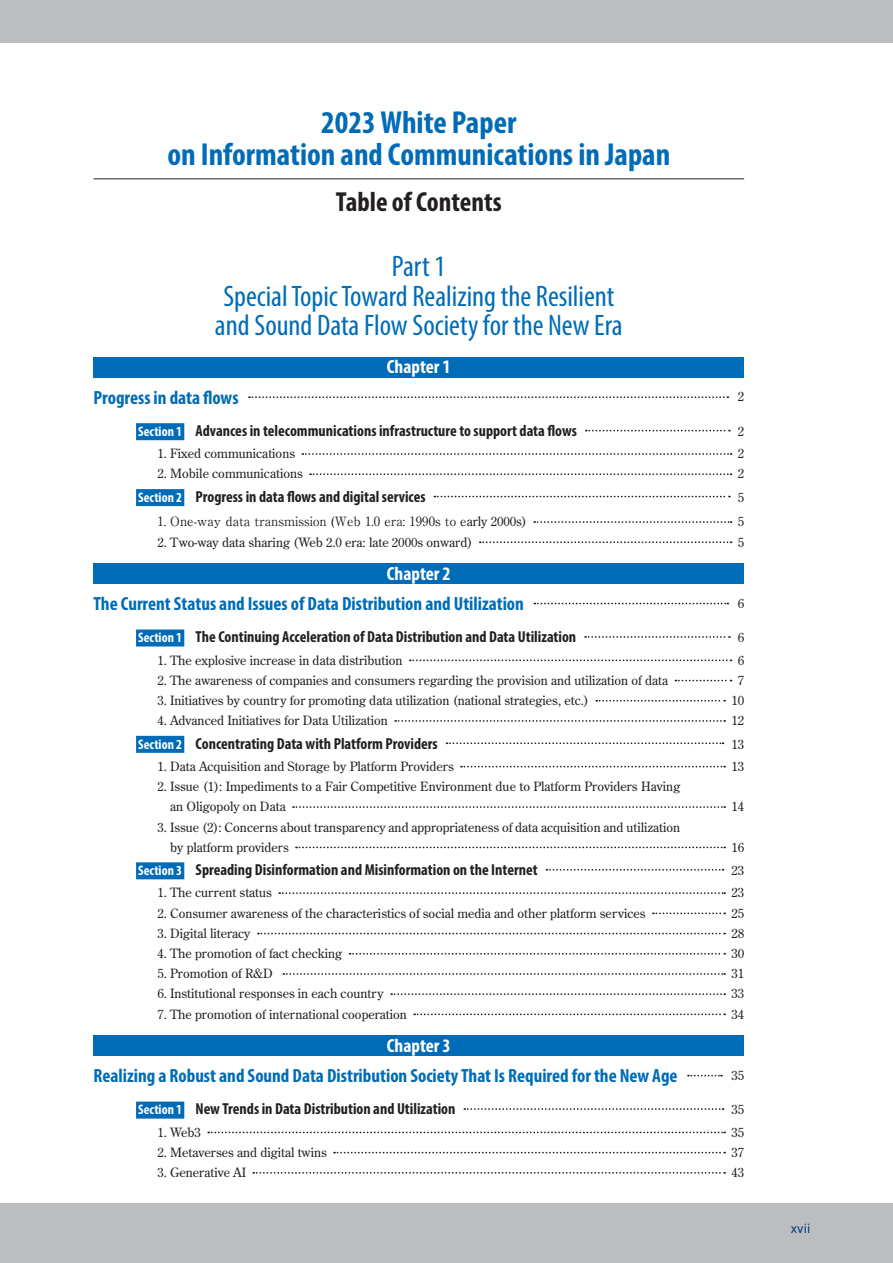
<style>
.page{position:relative;width:893px;height:1263px;background:#fff}
.page>*{position:absolute;margin:0;border:0;box-sizing:border-box;transform-origin:0 0}
.t1{font:700 condensed 31.95px/32px "Myriad Pro";color:#006cb7;text-align:center}
.t2{font:condensed 29.7px/29.7px "Myriad Pro";color:#006cb7;text-align:center}
.t3{font:700 condensed 27.6px "Myriad Pro";color:#231f20}
.t4{font:700 condensed 19.2px "Myriad Pro";color:#006cb7}
.t5{font:700 condensed 19.2px "Myriad Pro";color:#fff}
.t6{font:700 condensed 15.9px "Myriad Pro";color:#231f20}
.t7{font:12.75px/20.2px "Century Old Style Std";color:#231f20}
.t8{font:12.75px "Ryumin Pr 5";color:#231f20}
.t9{font:500 12.75px "Gothic BBB Pr 6";color:#00376b}
.s1{font-size:13.8px;color:#fff}
.s2{font-family:"Century Old Style Std"}
</style>
<div class="page">
<hr style="left:94px;top:179px;width:650px;height:1px;background:#231f20">
<div style="left:94px;top:357px;width:650px;height:20px;background:#006cb7"></div>
<svg style="left:249px;top:396px;width:479px;height:2px"></svg>
<div style="left:136px;top:423px;width:48px;height:17px;background:#006cb7"></div>
<div style="left:136px;top:489px;width:48px;height:17px;background:#006cb7"></div>
<svg style="left:586px;top:430px;width:144px;height:1px"></svg>
<svg style="left:302px;top:453px;width:429px;height:2px"></svg>
<svg style="left:310px;top:473px;width:421px;height:2px"></svg>
<svg style="left:434px;top:496px;width:296px;height:1px"></svg>
<svg style="left:534px;top:521px;width:197px;height:2px"></svg>
<svg style="left:480px;top:541px;width:251px;height:2px"></svg>
<div style="left:94px;top:563px;width:650px;height:21px;background:#006cb7"></div>
<svg style="left:534px;top:603px;width:194px;height:1px"></svg>
<div style="left:136px;top:629px;width:48px;height:17px;background:#006cb7"></div>
<div style="left:136px;top:736px;width:48px;height:17px;background:#006cb7"></div>
<div style="left:136px;top:862px;width:48px;height:17px;background:#006cb7"></div>
<svg style="left:585px;top:636px;width:145px;height:2px"></svg>
<svg style="left:410px;top:659px;width:321px;height:2px"></svg>
<svg style="left:675px;top:680px;width:56px;height:1px"></svg>
<svg style="left:596px;top:700px;width:129px;height:2px"></svg>
<svg style="left:395px;top:720px;width:330px;height:2px"></svg>
<svg style="left:446px;top:742px;width:278px;height:2px"></svg>
<svg style="left:461px;top:766px;width:264px;height:1px"></svg>
<svg style="left:293px;top:806px;width:432px;height:2px"></svg>
<svg style="left:296px;top:846px;width:429px;height:2px"></svg>
<svg style="left:546px;top:869px;width:178px;height:2px"></svg>
<svg style="left:279px;top:892px;width:446px;height:2px"></svg>
<svg style="left:653px;top:912px;width:72px;height:2px"></svg>
<svg style="left:258px;top:933px;width:467px;height:1px"></svg>
<svg style="left:350px;top:953px;width:375px;height:1px"></svg>
<svg style="left:283px;top:973px;width:442px;height:2px"></svg>
<svg style="left:391px;top:993px;width:334px;height:2px"></svg>
<svg style="left:414px;top:1013px;width:311px;height:2px"></svg>
<div style="left:94px;top:1035px;width:650px;height:21px;background:#006cb7"></div>
<svg style="left:688px;top:1075px;width:34px;height:1px"></svg>
<div style="left:136px;top:1101px;width:48px;height:17px;background:#006cb7"></div>
<svg style="left:464px;top:1108px;width:260px;height:2px"></svg>
<svg style="left:208px;top:1131px;width:517px;height:2px"></svg>
<svg style="left:334px;top:1152px;width:391px;height:1px"></svg>
<svg style="left:253px;top:1172px;width:472px;height:2px"></svg>
<div style="left:0;top:1203px;width:893px;height:60px;background:#bcbdc0"></div>
<div style="left:0;top:0;width:893px;height:43px;background:#bcbdc0"></div>
<h1 class="t1" style="left:167px;top:106px;width:504px">2023 White Paper<br>on Information and Communications in Japan</h1>
<h3 class="t3" style="left:336px;top:185px;width:167px">Table of Contents</h3>
<h2 class="t2" style="left:215px;top:251px;width:409px">Part 1<br>Special Topic Toward Realizing the Resilient and Sound Data Flow Society for the New Era</h2>
<h3 class="t5" style="left:387px;top:355px;width:65px">Chapter 1</h3>
<h3 class="t4" style="left:94px;top:385px;width:147px">Progress in data flows</h3>
<p class="t7" style="left:738px;top:386px;width:8px">2</p>
<p class="t6" style="left:138px;top:421px;width:440px"><span class="s1">Section 1</span> Advances in telecommunications infrastructure to support data flows</p>
<p class="t7" style="left:738px;top:421px;width:8px">2</p>
<p class="t7" style="left:157px;top:443px;width:139px">1. Fixed communications</p>
<p class="t7" style="left:738px;top:443px;width:8px">2</p>
<p class="t7" style="left:157px;top:463px;width:147px">2. Mobile communications</p>
<p class="t7" style="left:738px;top:463px;width:8px">2</p>
<p class="t6" style="left:138px;top:487px;width:289px"><span class="s1">Section 2</span> Progress in data flows and digital services</p>
<p class="t7" style="left:738px;top:487px;width:8px">5</p>
<p class="t8" style="left:157px;top:511px;width:371px">1. One-way data transmission (Web 1.0 era: 1990s to e<span class="s2">arly 2000s)</span></p>
<p class="t7" style="left:738px;top:511px;width:8px">5</p>
<p class="t7" style="left:157px;top:531px;width:317px">2. Two-way data sharing (Web 2.0 era: late 2000s onward)</p>
<p class="t7" style="left:738px;top:532px;width:8px">5</p>
<h3 class="t5" style="left:387px;top:561px;width:65px">Chapter 2</h3>
<h3 class="t4" style="left:94px;top:591px;width:432px">The Current Status and Issues of Data Distribution and Utilization</h3>
<p class="t7" style="left:738px;top:593px;width:8px">6</p>
<p class="t6" style="left:138px;top:627px;width:439px"><span class="s1">Section 1</span> The Continuing Acceleration of Data Distribution and Data Utilization</p>
<p class="t7" style="left:738px;top:627px;width:8px">6</p>
<p class="t7" style="left:157px;top:650px;width:247px">1. The explosive increase in data distribution</p>
<p class="t7" style="left:738px;top:650px;width:8px">6</p>
<p class="t7" style="left:157px;top:670px;width:512px">2. The awareness of companies and consumers regarding the provision and utilization of data</p>
<p class="t7" style="left:738px;top:670px;width:8px">7</p>
<p class="t7" style="left:157px;top:690px;width:433px">3. Initiatives by country for promoting data utilization (national strategies, etc.)</p>
<p class="t7" style="left:731px;top:690px;width:14px">10</p>
<p class="t7" style="left:157px;top:710px;width:232px">4. Advanced Initiatives for Data Utilization</p>
<p class="t7" style="left:731px;top:710px;width:14px">12</p>
<p class="t6" style="left:138px;top:733px;width:301px"><span class="s1">Section 2</span> Concentrating Data with Platform Providers</p>
<p class="t7" style="left:731px;top:734px;width:14px">13</p>
<p class="t7" style="left:157px;top:756px;width:298px">1. Data Acquisition and Storage by Platform Providers</p>
<p class="t7" style="left:731px;top:756px;width:14px">13</p>
<p class="t7" style="left:170px;top:776px;width:512px;text-indent:-13px">2. Issue (1): Impediments to a Fair Competitive Environment due to Platform Providers Having an Oligopoly on Data</p>
<p class="t7" style="left:731px;top:796px;width:14px">14</p>
<p class="t7" style="left:170px;top:816px;width:512px;text-indent:-13px">3. Issue (2): Concerns about transparency and appropriateness of data acquisition and utilization by platform providers</p>
<p class="t7" style="left:731px;top:837px;width:14px">16</p>
<p class="t6" style="left:138px;top:860px;width:401px"><span class="s1">Section 3</span> Spreading Disinformation and Misinformation on the Internet</p>
<p class="t7" style="left:731px;top:860px;width:14px">23</p>
<p class="t7" style="left:157px;top:882px;width:116px">1. The current status</p>
<p class="t7" style="left:731px;top:882px;width:14px">23</p>
<p class="t7" style="left:157px;top:903px;width:490px">2. Consumer awareness of the characteristics of social media and other platform services</p>
<p class="t7" style="left:731px;top:903px;width:14px">25</p>
<p class="t7" style="left:157px;top:923px;width:95px">3. Digital literacy</p>
<p class="t7" style="left:731px;top:923px;width:14px">28</p>
<p class="t7" style="left:157px;top:943px;width:187px">4. The promotion of fact checking</p>
<p class="t7" style="left:731px;top:943px;width:14px">30</p>
<p class="t7" style="left:157px;top:963px;width:117px">5. Promotion of R&amp;D</p>
<p class="t7" style="left:731px;top:963px;width:14px">31</p>
<p class="t7" style="left:157px;top:983px;width:228px">6. Institutional responses in each country</p>
<p class="t7" style="left:731px;top:983px;width:14px">33</p>
<p class="t7" style="left:157px;top:1004px;width:251px">7. The promotion of international cooperation</p>
<p class="t7" style="left:731px;top:1004px;width:14px">34</p>
<h3 class="t5" style="left:387px;top:1033px;width:65px">Chapter 3</h3>
<h3 class="t4" style="left:94px;top:1063px;width:585px">Realizing a Robust and Sound Data Distribution Society That Is Required for the New Age</h3>
<p class="t7" style="left:731px;top:1065px;width:14px">35</p>
<p class="t6" style="left:138px;top:1099px;width:319px"><span class="s1">Section 1</span> New Trends in Data Distribution and Utilization</p>
<p class="t7" style="left:731px;top:1099px;width:14px">35</p>
<p class="t7" style="left:157px;top:1122px;width:45px">1. Web3</p>
<p class="t7" style="left:731px;top:1122px;width:14px">35</p>
<p class="t7" style="left:157px;top:1142px;width:171px">2. Metaverses and digital twins</p>
<p class="t7" style="left:731px;top:1142px;width:14px">37</p>
<p class="t7" style="left:157px;top:1162px;width:90px">3. Generative AI</p>
<p class="t7" style="left:731px;top:1162px;width:14px">43</p>
<p class="t9" style="left:791px;top:1218px;width:21px">xvii</p>
</div>
